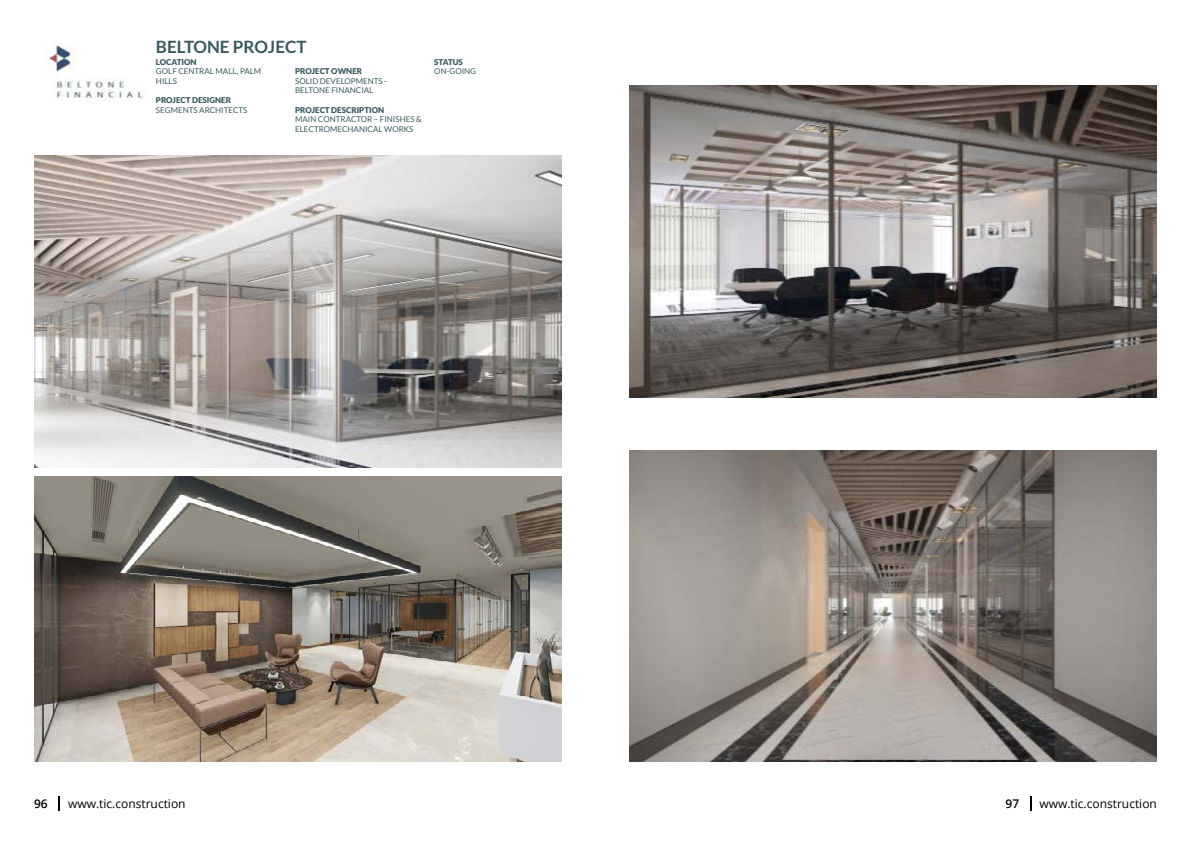
<style>
.page{position:relative;width:1191px;height:842px;background:#fff}
.page>*{position:absolute;margin:0;border:0;box-sizing:border-box;transform-origin:0 0}
.t1{font:700 17px "Lato";color:#38595e}
.t2{font:12px "Open Sans";color:#000}
.t3{font:600 12px "Open Sans";color:#000}
.t4{font:8px/9.6px "Lato";color:#38595e}
.t5{font:900 8px "Lato";color:#38595e}
</style>
<div class="page">
<img style="left:629px;top:86px;width:528px;height:312px">
<img style="left:34px;top:155px;width:527px;height:312px">
<img style="left:34px;top:476px;width:527px;height:286px">
<img style="left:629px;top:450px;width:528px;height:312px">
<img style="left:47px;top:45px;width:96px;height:56px">
<svg style="left:59px;top:796px;width:1px;height:15px"></svg>
<svg style="left:1030px;top:796px;width:1px;height:15px"></svg>
<h1 class="t1" style="left:156px;top:37px;width:152px">BELTONE PROJECT</h1>
<p class="t5" style="left:156px;top:57px;width:42px">LOCATION</p>
<p class="t4" style="left:156px;top:66px;width:107px">GOLF CENTRAL MALL, PALM<br>HILLS</p>
<p class="t5" style="left:156px;top:95px;width:77px">PROJECT DESIGNER</p>
<p class="t4" style="left:156px;top:105px;width:93px">SEGMENTS ARCHITECTS</p>
<p class="t5" style="left:295px;top:66px;width:69px">PROJECT OWNER</p>
<p class="t4" style="left:295px;top:76px;width:93px">SOLID DEVELOPMENTS -<br>BELTONE FINANCIAL</p>
<p class="t5" style="left:295px;top:105px;width:91px">PROJECT DESCRIPTION</p>
<p class="t4" style="left:295px;top:114px;width:128px">MAIN CONTRACTOR – FINISHES &amp;<br>ELECTROMECHANICAL WORKS</p>
<p class="t5" style="left:434px;top:57px;width:30px">STATUS</p>
<p class="t4" style="left:434px;top:66px;width:43px">ON-GOING</p>
<h2 class="t3" style="left:34px;top:795px;width:15px">96</h2>
<h2 class="t2" style="left:68px;top:795px;width:119px">www.tic.construction</h2>
<h2 class="t3" style="left:1005px;top:795px;width:15px">97</h2>
<h2 class="t2" style="left:1039px;top:795px;width:119px">www.tic.construction</h2>
</div>
